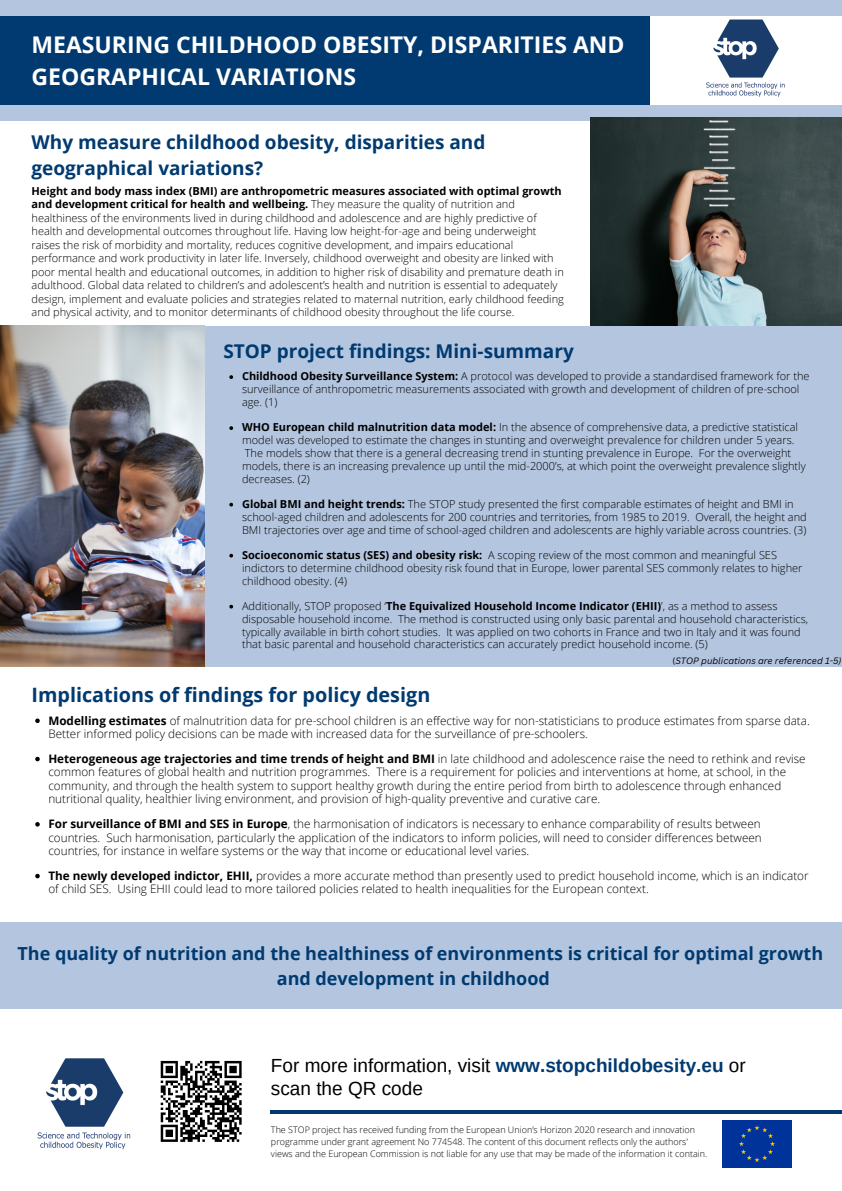
<style>
.page{position:relative;width:842px;height:1191px;background:#fff}
.page>*{position:absolute;margin:0;border:0;box-sizing:border-box;transform-origin:0 0}
.t1{font:700 23px/31.5px "Open Sans";color:#fff}
.t2{font:700 19.8px "Open Sans";color:#003a70}
.t3{font:700 19px/26.2px "Open Sans";color:#003a70}
.t4{font:19px/22.5px "Arimo";color:#000}
.t5{font:700 18px/24.7px "Open Sans";color:#003a70}
.t6{font:300 11.7px/13.5px "Open Sans";color:#000}
.t7{font:300 11px/12.7px "Open Sans";color:#000}
.t8{font:300 9px/12px "Open Sans";color:#000}
.t9{font:italic 9px "Canva Sans";color:#000}
.s1{font-weight:700}
.s2{font-style:normal}
.s3{font-weight:700;color:#003a70}
</style>
<div class="page">
<div style="left:0;top:0;width:842px;height:121px;background:#b4c6df"></div>
<div style="left:0;top:16px;width:662px;height:88px;background:#003a70"></div>
<div style="left:650px;top:16px;width:192px;height:88px;background:#fff"></div>
<img style="left:706px;top:19px;width:79px;height:78px">
<div style="left:0;top:922px;width:842px;height:86px;background:#b4c6df"></div>
<div style="left:4px;top:326px;width:838px;height:340px;background:#b4c6df"></div>
<img style="left:590px;top:118px;width:252px;height:207px">
<img style="left:0;top:326px;width:204px;height:340px">
<hr style="left:270px;top:1110px;width:572px;height:3px;background:#003a70">
<img style="left:37px;top:1058px;width:94px;height:92px">
<div style="left:723px;top:1120px;width:69px;height:47px;background:#039"></div>
<svg style="left:160px;top:1060px;width:82px;height:82px"></svg>
<svg style="left:229px;top:375px;width:4px;height:4px"></svg>
<svg style="left:229px;top:426px;width:4px;height:4px"></svg>
<svg style="left:229px;top:502px;width:4px;height:4px"></svg>
<svg style="left:229px;top:553px;width:4px;height:4px"></svg>
<svg style="left:229px;top:604px;width:4px;height:4px"></svg>
<svg style="left:35px;top:718px;width:5px;height:5px"></svg>
<svg style="left:35px;top:756px;width:5px;height:5px"></svg>
<svg style="left:35px;top:822px;width:5px;height:4px"></svg>
<svg style="left:35px;top:873px;width:5px;height:5px"></svg>
<h1 class="t1" style="left:32px;top:29px;width:595px">MEASURING CHILDHOOD OBESITY, DISPARITIES AND<br>GEOGRAPHICAL VARIATIONS</h1>
<h3 class="t3" style="left:32px;top:129px;width:455px">Why measure childhood obesity, disparities and geographical variations?</h3>
<p class="t7" style="left:32px;top:183px;width:534px;line-height:13.5px"><span class="s1">Height and body mass index (BMI) are anthropometric measures associated with optimal growth and development critical for health and wellbeing.</span> They measure the quality of nutrition and healthiness of the environments lived in during childhood and adolescence and are highly predictive of health and developmental outcomes throughout life. Having low height-for-age and being underweight raises the risk of morbidity and mortality, reduces cognitive development, and impairs educational performance and work productivity in later life. Inversely, childhood overweight and obesity are linked with poor mental health and educational outcomes, in addition to higher risk of disability and premature death in adulthood. Global data related to children’s and adolescent’s health and nutrition is essential to adequately design, implement and evaluate policies and strategies related to maternal nutrition, early childhood feeding and physical activity, and to monitor determinants of childhood obesity throughout the life course.</p>
<h3 class="t3" style="left:223px;top:337px;width:352px">STOP project findings: Mini-summary</h3>
<p class="t7" style="left:242px;top:370px;width:569px"><span class="s1">Childhood Obesity Surveillance System:</span> A protocol was developed to provide a standardised framework for the surveillance of anthropometric measurements associated with growth and development of children of pre-school age. (1)</p>
<p class="t7" style="left:242px;top:421px;width:565px"><span class="s1">WHO European child malnutrition data model:</span> In the absence of comprehensive data, a predictive statistical model was developed to estimate the changes in stunting and overweight prevalence for children under 5 years.<br>The models show that there is a general decreasing trend in stunting prevalence in Europe. For the overweight models, there is an increasing prevalence up until the mid-2000’s, at which point the overweight prevalence slightly decreases. (2)</p>
<p class="t7" style="left:242px;top:497px;width:566px"><span class="s1">Global BMI and height trends:</span> The STOP study presented the first comparable estimates of height and BMI in school-aged children and adolescents for 200 countries and territories, from 1985 to 2019. Overall, the height and<br>BMI trajectories over age and time of school-aged children and adolescents are highly variable across countries. (3)</p>
<p class="t7" style="left:242px;top:548px;width:562px"><span class="s1">Socioeconomic status (SES) and obesity risk:</span> A scoping review of the most common and meaningful SES indictors to determine childhood obesity risk found that in Europe, lower parental SES commonly relates to higher childhood obesity. (4)</p>
<p class="t7" style="left:242px;top:599px;width:568px">Additionally, STOP proposed ‘<span class="s1">The Equivalized Household Income Indicator (EHII)</span>’, as a method to assess disposable household income. The method is constructed using only basic parental and household characteristics, typically available in birth cohort studies. It was applied on two cohorts in France and two in Italy and it was found that basic parental and household characteristics can accurately predict household income. (5)</p>
<h2 class="t2" style="left:32px;top:680px;width:400px">Implications of findings for policy design</h2>
<p class="t9" style="left:672px;top:654px;width:170px"><span class="s2">(</span>STOP publications are referenced 1-5)</p>
<p class="t6" style="left:48px;top:713px;width:763px"><span class="s1">Modelling estimates</span> of malnutrition data for pre-school children is an effective way for non-statisticians to produce estimates from sparse data.<br>Better informed policy decisions can be made with increased data for the surveillance of pre-schoolers.</p>
<p class="t6" style="left:48px;top:751px;width:759px"><span class="s1">Heterogeneous age trajectories and time trends of height and BMI</span> in late childhood and adolescence raise the need to rethink and revise common features of global health and nutrition programmes. There is a requirement for policies and interventions at home, at school, in the community, and through the health system to support healthy growth during the entire period from birth to adolescence through enhanced nutritional quality, healthier living environment, and provision of high-quality preventive and curative care.</p>
<p class="t6" style="left:48px;top:816px;width:715px;text-align:justify"><span class="s1">For surveillance of BMI and SES in Europe</span>, the harmonisation of indicators is necessary to enhance comparability of results between countries. Such harmonisation, particularly the application of the indicators to inform policies, will need to consider differences between countries, for instance in welfare systems or the way that income or educational level varies.</p>
<p class="t6" style="left:48px;top:868px;width:762px"><span class="s1">The newly developed indictor, EHII,</span> provides a more accurate method than presently used to predict household income, which is an indicator of child SES. Using EHII could lead to more tailored policies related to health inequalities for the European context.</p>
<h3 class="t5" style="left:277px;top:940px;width:548px;text-indent:-259px">The quality of nutrition and the healthiness of environments is critical for optimal growth and development in childhood</h3>
<h3 class="t4" style="left:271px;top:1054px;width:476px">For more information, visit <span class="s3">www.stopchildobesity.eu</span> or scan the QR code</h3>
<p class="t8" style="left:271px;top:1123px;width:438px">The STOP project has received funding from the European Union’s Horizon 2020 research and innovation programme under grant agreement No 774548. The content of this document reflects only the authors' views and the European Commission is not liable for any use that may be made of the information it contain.</p>
</div>
